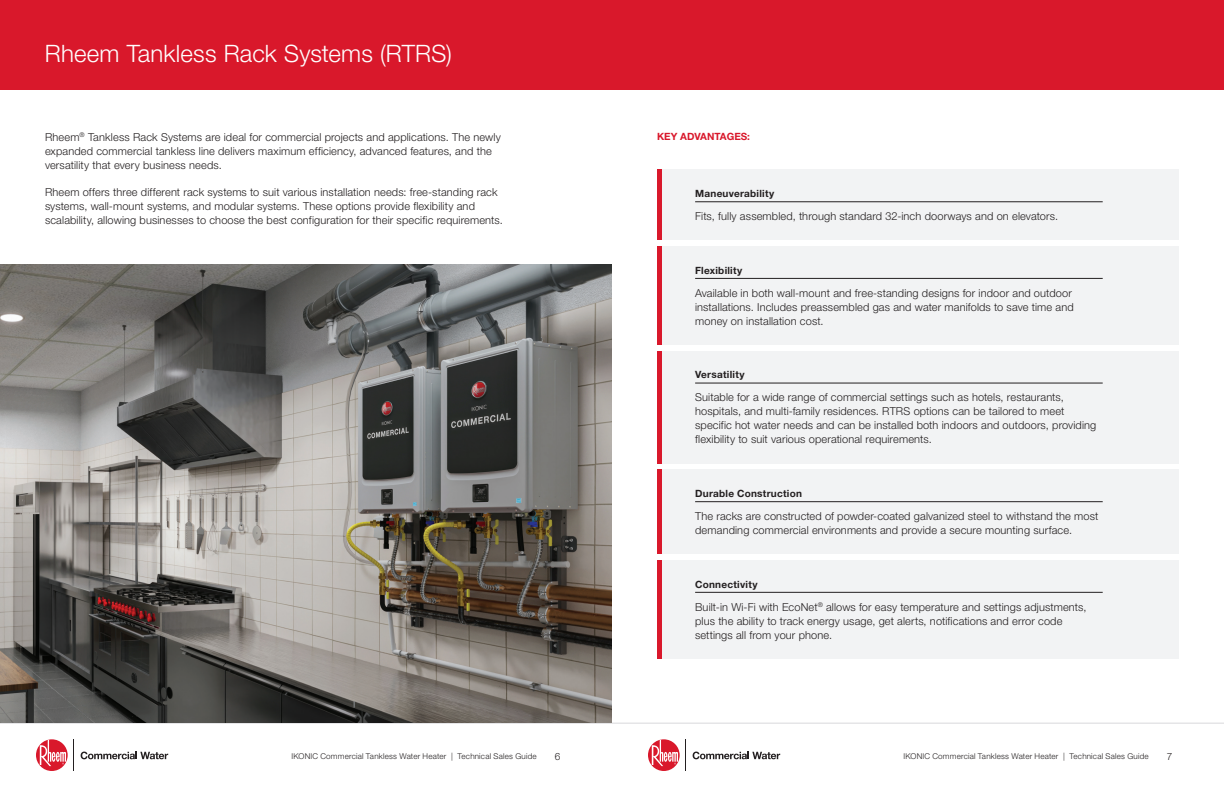
<style>
.page{position:relative;width:1224px;height:792px;background:#fff}
.page>*{position:absolute;margin:0;border:0;box-sizing:border-box;transform-origin:0 0}
.Section_Categories{font:300 24px "Rheem Sans";letter-spacing:.005em;color:#fff}
.Body_Copy{font:300 11px/14px "Rheem Sans";letter-spacing:.01em;color:#231f20}
.List_title{font:700 10px "Rheem Sans";letter-spacing:.025em;color:#231f20}
.Eyebrow{font:700 10px "Rheem Sans";color:#d9182b}
.t1{font:300 10px "Rheem Sans";color:#231f20}
.t2{font:300 8px "Rheem Sans";letter-spacing:.025em;color:#231f20}
</style>
<div class="page">
<svg style="left:36px;top:739px;width:32px;height:32px"></svg>
<svg style="left:40px;top:740px;width:26px;height:26px"></svg>
<svg style="left:81px;top:752px;width:87px;height:7px"></svg>
<hr style="left:73px;top:739px;width:1px;height:32px;background:#231f20">
<svg style="left:648px;top:739px;width:32px;height:32px"></svg>
<svg style="left:652px;top:740px;width:26px;height:26px"></svg>
<svg style="left:693px;top:752px;width:87px;height:7px"></svg>
<hr style="left:685px;top:739px;width:1px;height:32px;background:#231f20">
<hr style="left:0;top:723px;width:612px;height:1px;background:#d8d9db">
<hr style="left:612px;top:723px;width:612px;height:1px;background:#d8d9db">
<div style="left:662px;top:170px;width:517px;height:70px;background:#f2f3f4"></div>
<div style="left:662px;top:560px;width:517px;height:99px;background:#f2f3f4"></div>
<div style="left:662px;top:247px;width:517px;height:98px;background:#f2f3f4"></div>
<div style="left:662px;top:470px;width:517px;height:84px;background:#f2f3f4"></div>
<div style="left:662px;top:351px;width:517px;height:112px;background:#f2f3f4"></div>
<div style="left:657px;top:170px;width:5px;height:70px;background:#d9182b"></div>
<div style="left:657px;top:560px;width:5px;height:99px;background:#d9182b"></div>
<div style="left:657px;top:247px;width:5px;height:98px;background:#d9182b"></div>
<div style="left:657px;top:470px;width:5px;height:84px;background:#d9182b"></div>
<div style="left:657px;top:351px;width:5px;height:112px;background:#d9182b"></div>
<hr style="left:695px;top:202px;width:408px;height:1px;background:#231f20">
<hr style="left:695px;top:592px;width:408px;height:1px;background:#231f20">
<hr style="left:695px;top:278px;width:408px;height:1px;background:#231f20">
<hr style="left:695px;top:501px;width:408px;height:1px;background:#231f20">
<hr style="left:695px;top:383px;width:408px;height:1px;background:#231f20">
<img style="left:0;top:264px;width:612px;height:459px">
<div style="left:0;top:0;width:1224px;height:90px;background:#d9182b"></div>
<p class="Section_Categories" style="left:45px;top:39px;width:409px">Rheem Tankless Rack Systems (RTRS)</p>
<p class="Body_Copy" style="left:45px;top:130px;width:457px">Rheem<sup>®</sup> Tankless Rack Systems are ideal for commercial projects and applications. The newly expanded commercial tankless line delivers maximum efficiency, advanced features, and the versatility that every business needs.</p>
<p class="Body_Copy" style="left:45px;top:185px;width:459px">Rheem offers three different rack systems to suit various installation needs: free-standing rack systems, wall-mount systems, and modular systems. These options provide flexibility and scalability, allowing businesses to choose the best configuration for their specific requirements.</p>
<p class="Eyebrow" style="left:657px;top:130px;width:95px">KEY ADVANTAGES:</p>
<p class="List_title" style="left:695px;top:187px;width:81px">Maneuverability</p>
<p class="Body_Copy" style="left:695px;top:209px;width:364px">Fits, fully assembled, through standard 32-inch doorways and on elevators.</p>
<p class="List_title" style="left:695px;top:264px;width:49px">Flexibility</p>
<p class="Body_Copy" style="left:695px;top:286px;width:380px">Available in both wall-mount and free-standing designs for indoor and outdoor installations. Includes preassembled gas and water manifolds to save time and money on installation cost.</p>
<p class="List_title" style="left:695px;top:368px;width:51px">Versatility</p>
<p class="Body_Copy" style="left:695px;top:390px;width:403px">Suitable for a wide range of commercial settings such as hotels, restaurants, hospitals, and multi-family residences. RTRS options can be tailored to meet specific hot water needs and can be installed both indoors and outdoors, providing flexibility to suit various operational requirements.</p>
<p class="List_title" style="left:695px;top:487px;width:108px">Durable Construction</p>
<p class="Body_Copy" style="left:695px;top:509px;width:405px">The racks are constructed of powder-coated galvanized steel to withstand the most demanding commercial environments and provide a secure mounting surface.</p>
<p class="List_title" style="left:695px;top:578px;width:64px">Connectivity</p>
<p class="Body_Copy" style="left:695px;top:599px;width:393px">Built-in Wi-Fi with EcoNet<sup>®</sup> allows for easy temperature and settings adjustments, plus the ability to track energy usage, get alerts, notifications and error code settings all from your phone.</p>
<p class="t2" style="left:292px;top:751px;width:247px">IKONIC Commercial Tankless Water Heater | Technical Sales Guide</p>
<p class="t1" style="left:555px;top:750px;width:7px">6</p>
<p class="t2" style="left:904px;top:751px;width:247px">IKONIC Commercial Tankless Water Heater | Technical Sales Guide</p>
<p class="t1" style="left:1167px;top:750px;width:7px">7</p>
</div>
